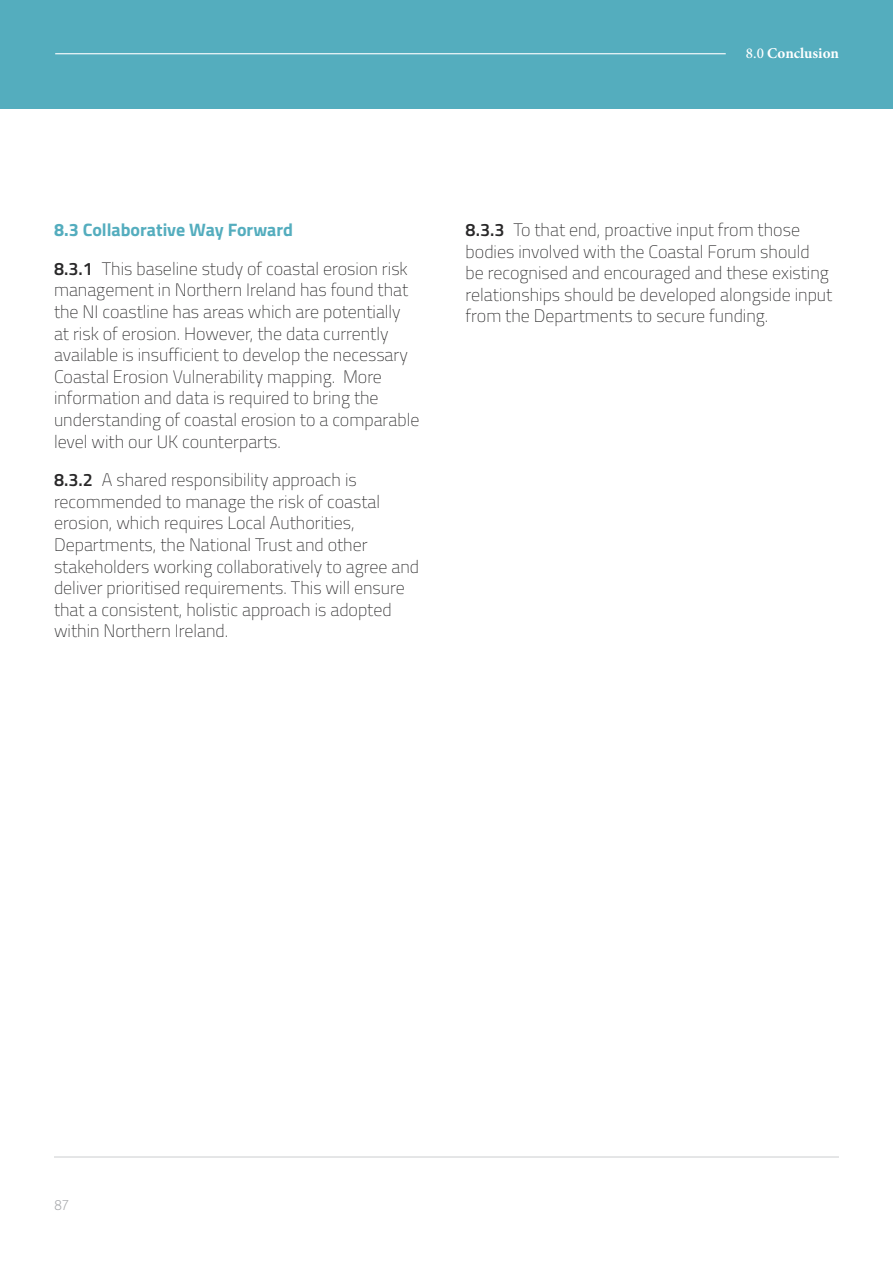
<style>
.page{position:relative;width:893px;height:1263px;background:#fff}
.page>*{position:absolute;margin:0;border:0;box-sizing:border-box;transform-origin:0 0}
.BODY_numbering{font:200 18px/21.6px "Cairo";color:#292829}
._1_0_numbering_title{font:700 18px "Cairo";color:#54adbe}
.t1{font:700 15px "Minion Pro";color:#fff}
.t2{font:200 15px "Bliss 2";color:#a7a9ac}
.s1{font-weight:500}
.s2{font-weight:600}
</style>
<div class="page">
<hr style="left:54px;top:1156px;width:785px;height:1px;background:#d1d3d4">
<div style="left:0;top:0;width:893px;height:108px;background:#54adbe"></div>
<hr style="left:55px;top:53px;width:671px;height:1px;background:#fff">
<p class="t1" style="left:746px;top:42px;width:95px"><span class="s1">8.0</span> Conclusion</p>
<p class="_1_0_numbering_title" style="left:54px;top:215px;width:240px">8.3 Collaborative Way Forward</p>
<p class="BODY_numbering" style="left:54px;top:257px;width:367px"><span class="s2">8.3.1</span> This baseline study of coastal erosion risk management in Northern Ireland has found that the NI coastline has areas which are potentially at risk of erosion. However, the data currently available is insufficient to develop the necessary Coastal Erosion Vulnerability mapping. More information and data is required to bring the understanding of coastal erosion to a comparable level with our UK counterparts.</p>
<p class="BODY_numbering" style="left:54px;top:469px;width:367px"><span class="s2">8.3.2</span> A shared responsibility approach is recommended to manage the risk of coastal erosion, which requires Local Authorities, Departments, the National Trust and other stakeholders working collaboratively to agree and deliver prioritised requirements. This will ensure that a consistent, holistic approach is adopted within Northern Ireland.</p>
<p class="BODY_numbering" style="left:466px;top:219px;width:368px"><span class="s2">8.3.3</span> To that end, proactive input from those bodies involved with the Coastal Forum should be recognised and encouraged and these existing relationships should be developed alongside input from the Departments to secure funding.</p>
<p class="t2" style="left:54px;top:1195px;width:16px">87</p>
</div>
